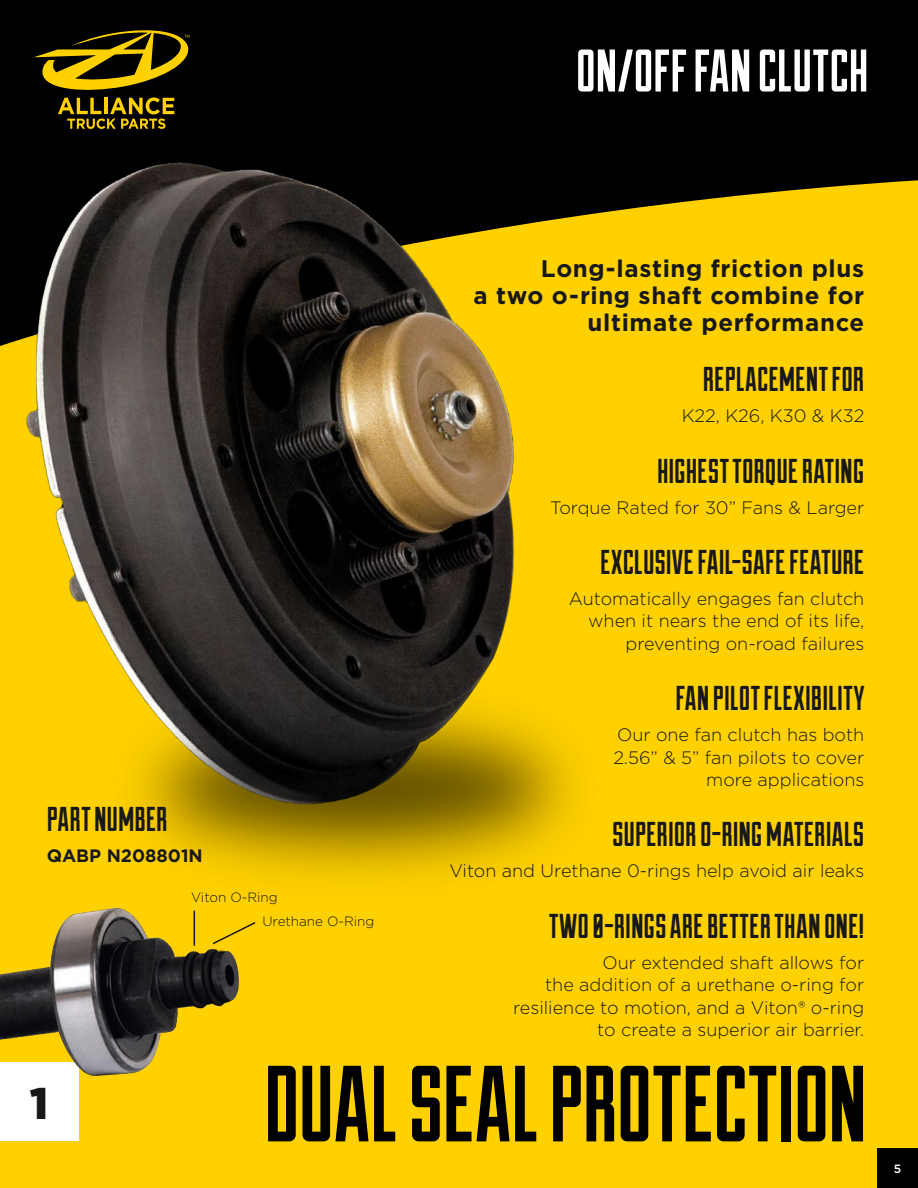
<style>
.page{position:relative;width:918px;height:1188px;background:#ffd100}
.page>*{position:absolute;margin:0;border:0;box-sizing:border-box;transform-origin:0 0}
.t1{font:108px "Duke Fill";letter-spacing:-.005em;color:#000}
.t2{font:60px "Duke Fill";color:#fff}
.t3{font:900 44.25px "Gotham";color:#18181a}
.t4{font:34.5px "Duke Fill";color:#18181a}
.t5{font:700 24px/27px "Gotham";letter-spacing:.03em;color:#18181a;text-align:right}
.t6{font:300 18px/22.5px "Gotham";color:#18181a;text-align:right}
.t7{font:700 18px "Gotham";color:#18181a}
.t8{font:300 13.5px "Gotham";color:#18181a}
.t9{font:500 12px "Gotham";color:#fff}
</style>
<div class="page">
<div style="left:0;top:0;width:918px;height:209px;background:#000"></div>
<svg style="left:33px;top:26px;width:158px;height:97px"></svg>
<div style="left:877px;top:1148px;width:41px;height:40px;background:#000"></div>
<img style="left:0;top:123px;width:630px;height:754px">
<div style="left:0;top:1062px;width:78px;height:78px;background:#fff"></div>
<img style="left:0;top:907px;width:239px;height:201px">
<hr style="left:194px;top:911px;width:1px;height:35px;background:#18181a">
<svg style="left:211px;top:921px;width:45px;height:25px"></svg>
<h2 class="t2" style="left:576px;top:36px;width:294px">ON/OFF FAN CLUTCH</h2>
<h2 class="t2" style="left:598px;top:36px;width:273px">AC COMPRESSORS</h2>
<h3 class="t4" style="left:47px;top:799px;width:122px">PART NUMBER</h3>
<p class="t7" style="left:47px;top:844px;width:158px">QABP N208801N</p>
<p class="t8" style="left:191px;top:889px;width:88px">Viton O-Ring</p>
<p class="t8" style="left:262px;top:912px;width:114px">Urethane O-Ring</p>
<h3 class="t5" style="left:474px;top:255px;width:392px">Long-lasting friction plus<br>a two o-ring shaft combine for ultimate performance</h3>
<h3 class="t4" style="left:703px;top:359px;width:163px">REPLACEMENT FOR</h3>
<p class="t6" style="left:682px;top:404px;width:184px">K22, K26, K30 &amp; K32</p>
<h3 class="t4" style="left:657px;top:451px;width:209px">HIGHEST TORQUE RATING</h3>
<p class="t6" style="left:550px;top:495px;width:316px">Torque Rated for 30” Fans &amp; Larger</p>
<h3 class="t4" style="left:600px;top:542px;width:266px">EXCLUSIVE FAIL-SAFE FEATURE</h3>
<p class="t6" style="left:569px;top:587px;width:297px">Automatically engages fan clutch when it nears the end of its life, preventing on-road failures</p>
<h3 class="t4" style="left:676px;top:678px;width:190px">FAN PILOT FLEXIBILITY</h3>
<p class="t6" style="left:613px;top:723px;width:252px">Our one fan clutch has both<br>2.56” &amp; 5” fan pilots to cover more applications</p>
<h3 class="t4" style="left:612px;top:814px;width:254px">SUPERIOR O-RING MATERIALS</h3>
<p class="t6" style="left:449px;top:859px;width:416px">Viton and Urethane 0-rings help avoid air leaks</p>
<h3 class="t4" style="left:549px;top:906px;width:317px">TWO 0-RINGS ARE BETTER THAN ONE!</h3>
<p class="t6" style="left:513px;top:950px;width:353px">Our extended shaft allows for<br>the addition of a urethane o-ring for resilience to motion, and a Viton® o-ring to create a superior air barrier.</p>
<h3 class="t3" style="left:30px;top:1073px;width:20px">1</h3>
<h1 class="t1" style="left:264px;top:1042px;width:605px">DUAL SEAL PROTECTION</h1>
<p class="t9" style="left:894px;top:1161px;width:9px">5</p>
</div>
